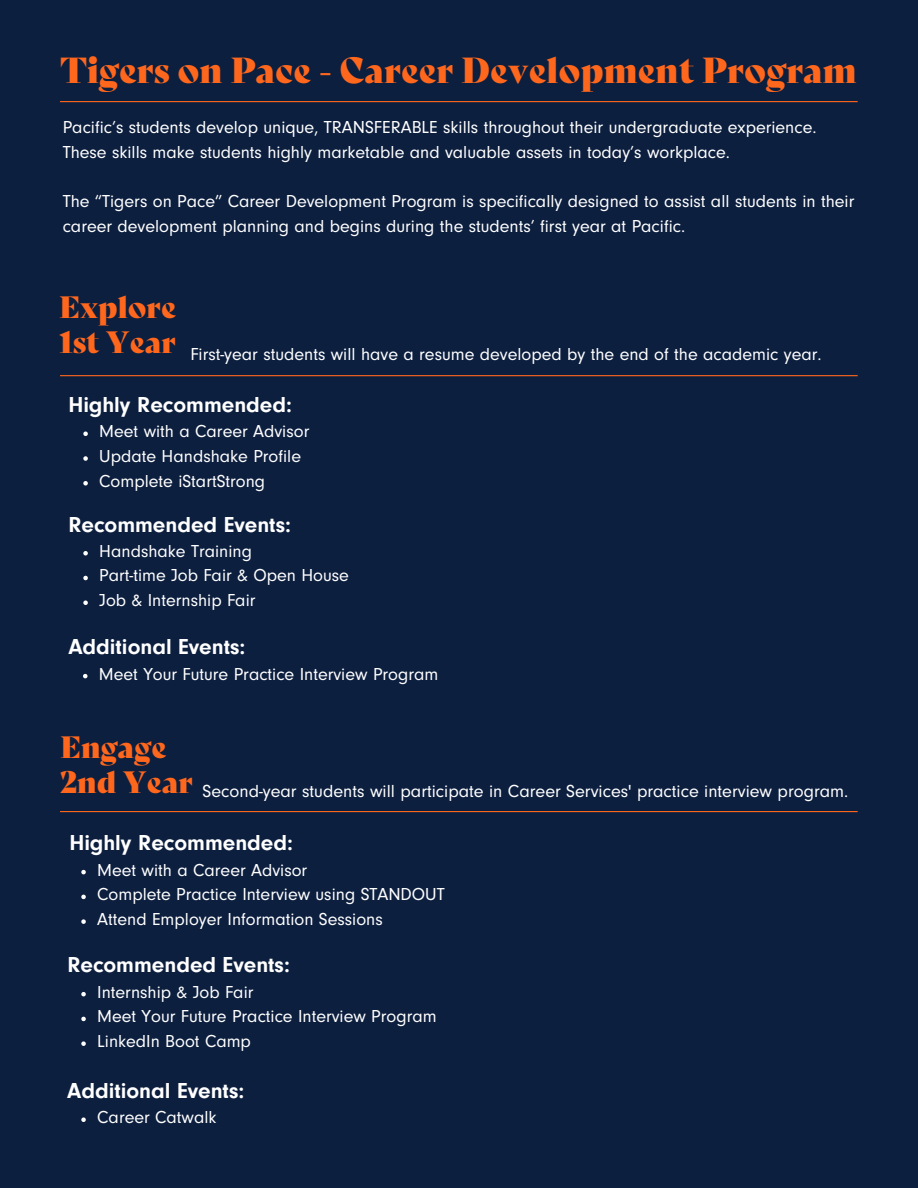
<style>
.page{position:relative;width:918px;height:1188px;background:#0d1f3f}
.page>*{position:absolute;margin:0;border:0;box-sizing:border-box;transform-origin:0 0}
.t1{font:35.25px "Bely Display";color:#ff671d}
.t2{font:30px/34.8px "Bely Display";color:#ff671d}
.t3{font:700 22.5px "Neuzeit Gro";color:#fff}
.t4{font:18.15px "Neuzeit Gro";color:#fff}
.t5{font:18px/24.8px "Neuzeit Gro";color:#fff}
</style>
<div class="page">
<hr style="left:60px;top:375px;width:798px;height:1px;background:#ff671d">
<hr style="left:60px;top:811px;width:798px;height:1px;background:#ff671d">
<svg style="left:81px;top:992px;width:5px;height:4px"></svg>
<svg style="left:81px;top:1017px;width:5px;height:4px"></svg>
<svg style="left:81px;top:1041px;width:5px;height:5px"></svg>
<svg style="left:83px;top:432px;width:5px;height:4px"></svg>
<svg style="left:83px;top:456px;width:5px;height:5px"></svg>
<svg style="left:83px;top:481px;width:5px;height:5px"></svg>
<svg style="left:83px;top:551px;width:5px;height:5px"></svg>
<svg style="left:83px;top:576px;width:5px;height:4px"></svg>
<svg style="left:83px;top:601px;width:5px;height:4px"></svg>
<svg style="left:83px;top:674px;width:5px;height:4px"></svg>
<svg style="left:81px;top:870px;width:5px;height:4px"></svg>
<svg style="left:81px;top:895px;width:5px;height:4px"></svg>
<svg style="left:81px;top:919px;width:5px;height:5px"></svg>
<svg style="left:81px;top:1117px;width:5px;height:5px"></svg>
<hr style="left:60px;top:101px;width:798px;height:1px;background:#ff671d">
<h1 class="t1" style="left:60px;top:49px;width:798px">Tigers on Pace - Career Development Program</h1>
<p class="t5" style="left:63px;top:118px;width:755px">Pacific’s students develop unique, TRANSFERABLE skills throughout their undergraduate experience.<br>These skills make students highly marketable and valuable assets in today’s workplace.</p>
<p class="t5" style="left:63px;top:192px;width:793px">The “Tigers on Pace” Career Development Program is specifically designed to assist all students in their career development planning and begins during the students’ first year at Pacific.</p>
<h2 class="t2" style="left:59px;top:290px;width:118px">Explore<br>1st Year</h2>
<p class="t5" style="left:190px;top:345px;width:633px">First-year students will have a resume developed by the end of the academic year.</p>
<p class="t3" style="left:68px;top:397px;width:225px">Highly Recommended:</p>
<p class="t5" style="left:99px;top:422px;width:212px">Meet with a Career Advisor<br>Update Handshake Profile<br>Complete iStartStrong</p>
<p class="t3" style="left:68px;top:517px;width:224px">Recommended Events:</p>
<p class="t5" style="left:99px;top:541px;width:251px">Handshake Training<br>Part-time Job Fair &amp; Open House<br>Job &amp; Internship Fair</p>
<p class="t3" style="left:68px;top:639px;width:179px">Additional Events:</p>
<p class="t5" style="left:99px;top:664px;width:341px">Meet Your Future Practice Interview Program</p>
<h2 class="t2" style="left:60px;top:730px;width:134px">Engage<br>2nd Year</h2>
<p class="t4" style="left:203px;top:785px;width:647px">Second-year students will participate in Career Services' practice interview program.</p>
<p class="t3" style="left:69px;top:835px;width:225px">Highly Recommended:</p>
<p class="t5" style="left:97px;top:860px;width:349px">Meet with a Career Advisor<br>Complete Practice Interview using STANDOUT<br>Attend Employer Information Sessions</p>
<p class="t3" style="left:67px;top:957px;width:224px">Recommended Events:</p>
<p class="t5" style="left:97px;top:982px;width:341px">Internship &amp; Job Fair<br>Meet Your Future Practice Interview Program<br>LinkedIn Boot Camp</p>
<p class="t3" style="left:67px;top:1083px;width:179px">Additional Events:</p>
<p class="t5" style="left:97px;top:1108px;width:121px">Career Catwalk</p>
</div>
